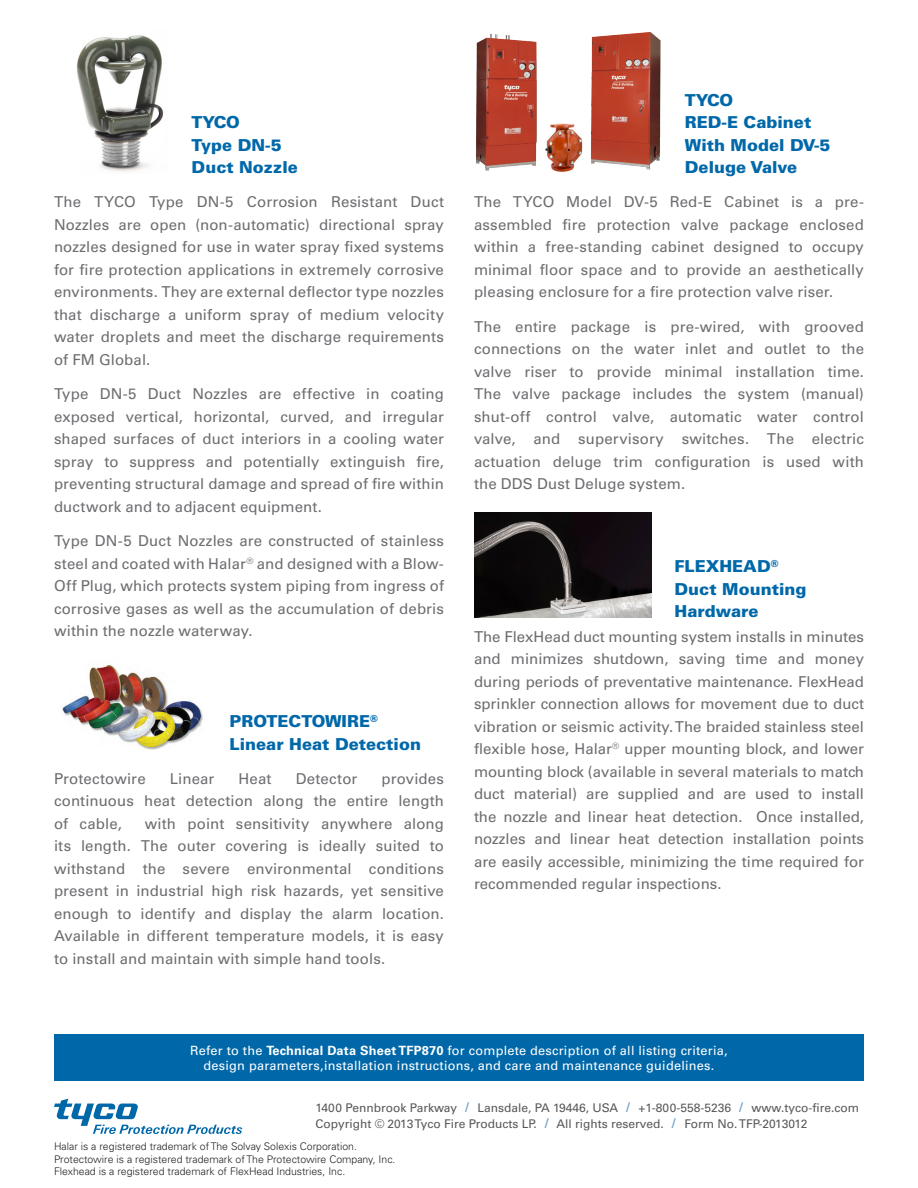
<style>
.page{position:relative;width:918px;height:1188px;background:#fff}
.page>*{position:absolute;margin:0;border:0;box-sizing:border-box;transform-origin:0 0}
.Paragraph_Style_2{font:900 16.5px/22.5px "Univers LT Std";color:#0068a9}
.Paragraph_Style_1{font:15px/22.5px "Univers LT Std";letter-spacing:.005em;color:#6c6d70;text-align:justify}
.t1{font:12.75px/15.3px "Univers LT Std";letter-spacing:.015em;color:#fff;text-align:center}
.t2{font:12px "Univers LT Std";color:#57585a}
.t3{font:300 10.5px/12.6px "Univers LT Std";color:#231f20}
.s1{font-weight:700}
.s2{font-style:italic;font-size:13.5px;color:#73a1ce}
</style>
<div class="page">
<img style="left:545px;top:123px;width:38px;height:49px">
<img style="left:62px;top:664px;width:141px;height:86px">
<svg style="left:54px;top:1099px;width:188px;height:35px"></svg>
<img style="left:474px;top:513px;width:177px;height:104px">
<div style="left:54px;top:1035px;width:810px;height:46px;background:#0068a9"></div>
<img style="left:76px;top:35px;width:88px;height:137px">
<img style="left:475px;top:33px;width:62px;height:138px">
<img style="left:590px;top:32px;width:71px;height:138px">
<p class="Paragraph_Style_2" style="left:192px;top:111px;width:50px">TYCO</p>
<p class="Paragraph_Style_2" style="left:192px;top:133px;width:108px">Type DN-5<br>Duct Nozzle</p>
<p class="Paragraph_Style_1" style="left:54px;top:191px;width:392px">The TYCO Type DN-5 Corrosion Resistant Duct Nozzles are open (non-automatic) directional spray nozzles designed for use in water spray fixed systems for fire protection applications in extremely corrosive environments. They are external deflector type nozzles that discharge a uniform spray of medium velocity water droplets and meet the discharge requirements of FM Global.</p>
<p class="Paragraph_Style_1" style="left:54px;top:383px;width:392px">Type DN-5 Duct Nozzles are effective in coating exposed vertical, horizontal, curved, and irregular shaped surfaces of duct interiors in a cooling water spray to suppress and potentially extinguish fire, preventing structural damage and spread of fire within ductwork and to adjacent equipment.</p>
<p class="Paragraph_Style_1" style="left:54px;top:530px;width:392px">Type DN-5 Duct Nozzles are constructed of stainless steel and coated with Halar<sup>®</sup> and designed with a Blow-Off Plug, which protects system piping from ingress of corrosive gases as well as the accumulation of debris within the nozzle waterway.</p>
<p class="Paragraph_Style_2" style="left:230px;top:710px;width:193px">PROTECTOWIRE<sup>®<br></sup>Linear Heat Detection</p>
<p class="Paragraph_Style_1" style="left:54px;top:767px;width:93px">Protectowire</p>
<p class="Paragraph_Style_1" style="left:170px;top:767px;width:46px">Linear</p>
<p class="Paragraph_Style_1" style="left:239px;top:767px;width:35px">Heat</p>
<p class="Paragraph_Style_1" style="left:296px;top:767px;width:63px">Detector</p>
<p class="Paragraph_Style_1" style="left:54px;top:767px;width:391px;text-indent:328px">provides continuous heat detection along the entire length of cable,</p>
<p class="Paragraph_Style_1" style="left:54px;top:812px;width:392px;text-indent:91px">with point sensitivity anywhere along its length. The outer covering is ideally suited to withstand the severe environmental conditions present in industrial high risk hazards, yet sensitive enough to identify and display the alarm location.<br>Available in different temperature models, it is easy to install and maintain with simple hand tools.</p>
<p class="Paragraph_Style_2" style="left:685px;top:88px;width:147px">TYCO<br>RED-E Cabinet<br>With Model DV-5</p>
<p class="Paragraph_Style_2" style="left:685px;top:156px;width:114px">Deluge Valve</p>
<p class="Paragraph_Style_1" style="left:474px;top:191px;width:392px">The TYCO Model DV-5 Red-E Cabinet is a pre&shy;assembled fire protection valve package enclosed within a free-standing cabinet designed to occupy minimal floor space and to provide an aesthetically pleasing enclosure for a fire protection valve riser.</p>
<p class="Paragraph_Style_1" style="left:474px;top:315px;width:392px">The entire package is pre-wired, with grooved connections on the water inlet and outlet to the valve riser to provide minimal installation time.<br>The valve package includes the system (manual) shut-off control valve, automatic water control valve, and supervisory switches. The electric actuation deluge trim configuration is used with the DDS Dust Deluge system.</p>
<p class="Paragraph_Style_2" style="left:675px;top:555px;width:105px">FLEXHEAD<sup>®</sup></p>
<p class="Paragraph_Style_2" style="left:675px;top:578px;width:133px">Duct Mounting<br>Hardware</p>
<p class="Paragraph_Style_1" style="left:474px;top:625px;width:392px">The FlexHead duct mounting system installs in minutes and minimizes shutdown, saving time and money during periods of preventative maintenance. FlexHead sprinkler connection allows for movement due to duct vibration or seismic activity. The braided stainless steel flexible hose, Halar<sup>®</sup> upper mounting block, and lower mounting block (available in several materials to match duct material) are supplied and are used to install the nozzle and linear heat detection. Once installed, nozzles and linear heat detection installation points are easily accessible, minimizing the time required for recommended regular inspections.</p>
<p class="t1" style="left:190px;top:1043px;width:539px">Refer to the <span class="s1">Technical Data Sheet TFP870</span> for complete description of all listing criteria, design parameters,installation instructions, and care and maintenance guidelines.</p>
<p class="t2" style="left:315px;top:1101px;width:545px">1400 Pennbrook Parkway <span class="s2">l</span> Lansdale, PA 19446, USA <span class="s2">l</span> +1-800-558-5236 <span class="s2">l</span> www.tyco-fire.com</p>
<p class="t2" style="left:315px;top:1117px;width:494px">Copyright © 2013 Tyco Fire Products LP. <span class="s2">l</span> All rights reserved. <span class="s2">l</span> Form No. TFP-2013012</p>
<p class="t3" style="left:54px;top:1140px;width:343px">Halar is a registered trademark of The Solvay Solexis Corporation.<br>Protectowire is a registered trademark of The Protectowire Company, Inc.<br>Flexhead is a registered trademark of FlexHead Industries, Inc.</p>
</div>
